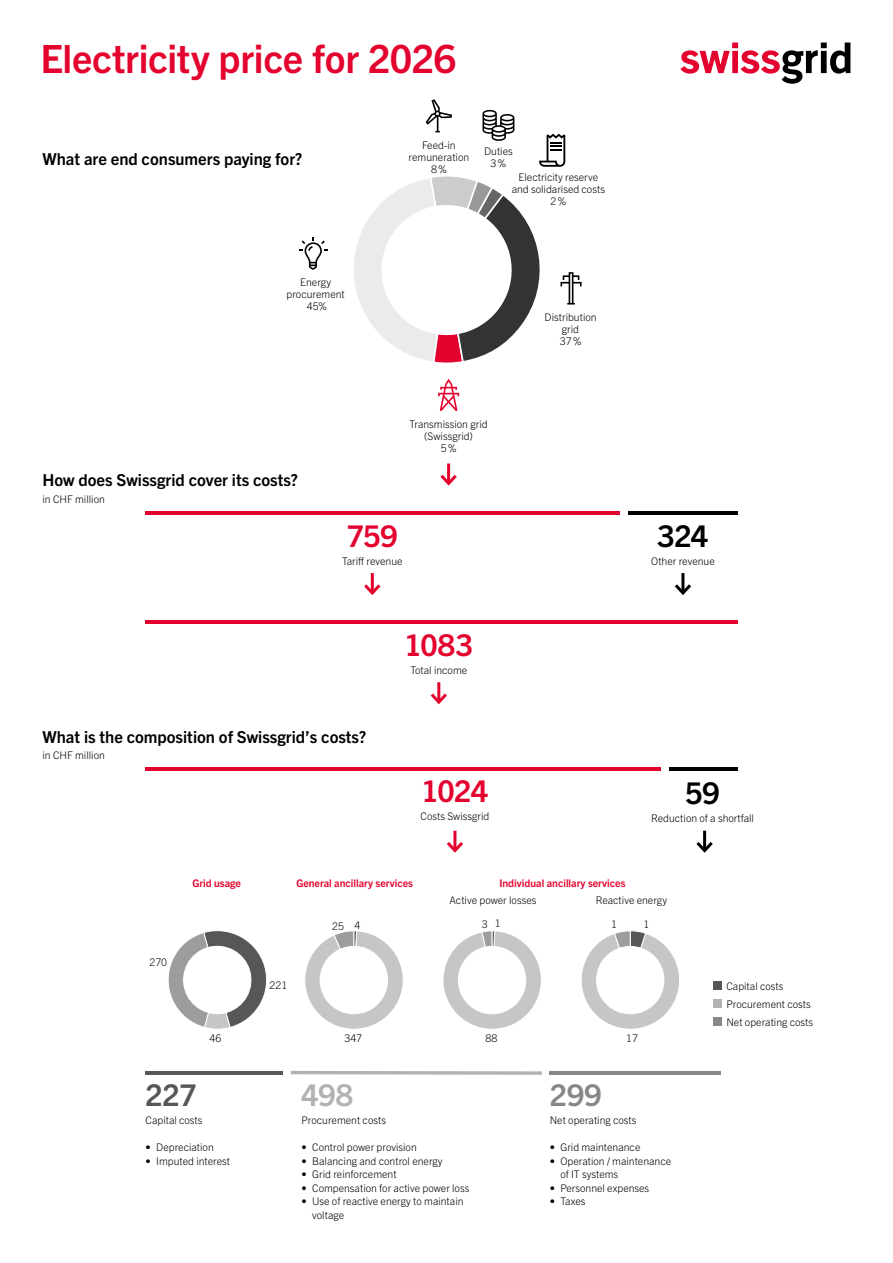
<style>
.page{position:relative;width:893px;height:1263px;background:#fff}
.page>*{position:absolute;margin:0;border:0;box-sizing:border-box;transform-origin:0 0}
.t1{font:700 39px "Trade Gothic Next LT Pro";letter-spacing:-.01em;color:#e4032e}
.t2{font:700 30px "Trade Gothic Next LT Pro";letter-spacing:-.01em;color:#e4032e}
.t3{font:700 30px "Trade Gothic Next LT Pro";color:#000}
.t4{font:700 30px "Trade Gothic Next LT Pro";color:#575757}
.t5{font:700 30px "Trade Gothic Next LT Pro";color:#b2b2b2}
.t6{font:700 30px "Trade Gothic Next LT Pro";color:#878787}
.t7{font:700 16.5px "Trade Gothic Next LT Pro";color:#000}
.t8{font:300 10.5px/12px "Trade Gothic Next LT Pro";color:#000;text-align:center}
.t9{font:700 10.5px "Trade Gothic Next LT Pro";color:#e4032e}
</style>
<div class="page">
<svg style="left:680px;top:43px;width:170px;height:41px"></svg>
<hr style="left:371px;top:573px;width:3px;height:20px;background:#e4032e">
<svg style="left:364px;top:581px;width:17px;height:14px"></svg>
<hr style="left:146px;top:511px;width:478px;height:4px;background:#e4032e">
<hr style="left:146px;top:621px;width:592px;height:3px;background:#e4032e">
<hr style="left:681px;top:573px;width:3px;height:20px;background:#000">
<svg style="left:675px;top:581px;width:16px;height:14px"></svg>
<hr style="left:624px;top:511px;width:114px;height:4px;background:#000">
<hr style="left:453px;top:831px;width:3px;height:19px;background:#e4032e">
<svg style="left:447px;top:839px;width:16px;height:14px"></svg>
<hr style="left:146px;top:767px;width:515px;height:3px;background:#e4032e">
<hr style="left:661px;top:767px;width:77px;height:3px;background:#000">
<hr style="left:437px;top:682px;width:3px;height:20px;background:#e4032e">
<svg style="left:430px;top:690px;width:17px;height:15px"></svg>
<hr style="left:703px;top:831px;width:3px;height:19px;background:#000">
<svg style="left:696px;top:839px;width:17px;height:14px"></svg>
<div style="left:620px;top:511px;width:8px;height:5px;background:#fff"></div>
<div style="left:661px;top:766px;width:8px;height:5px;background:#fff"></div>
<div style="left:713px;top:981px;width:9px;height:8px;background:#575757"></div>
<div style="left:713px;top:999px;width:9px;height:8px;background:#b2b2b2"></div>
<div style="left:713px;top:1017px;width:9px;height:8px;background:#878787"></div>
<hr style="left:146px;top:1071px;width:137px;height:3px;background:#575757">
<hr style="left:546px;top:1071px;width:175px;height:3px;background:#878787">
<svg style="left:168px;top:930px;width:99px;height:99px"></svg>
<svg style="left:305px;top:931px;width:98px;height:98px"></svg>
<div style="left:320px;top:946px;width:68px;height:68px;background:#fff;border-radius:50%"></div>
<div style="left:320px;top:946px;width:68px;height:68px;border:1px solid #fff;border-radius:50%"></div>
<svg style="left:443px;top:931px;width:98px;height:98px"></svg>
<div style="left:458px;top:946px;width:68px;height:68px;background:#fff;border-radius:50%"></div>
<div style="left:458px;top:946px;width:68px;height:68px;border:1px solid #fff;border-radius:50%"></div>
<svg style="left:581px;top:931px;width:98px;height:98px"></svg>
<div style="left:597px;top:946px;width:67px;height:68px;background:#fff;border-radius:50%"></div>
<div style="left:596px;top:946px;width:68px;height:68px;border:1px solid #fff;border-radius:50%"></div>
<svg style="left:291px;top:1071px;width:258px;height:4px"></svg>
<svg style="left:354px;top:176px;width:186px;height:187px"></svg>
<hr style="left:447px;top:463px;width:3px;height:20px;background:#e4032e">
<svg style="left:440px;top:472px;width:17px;height:14px"></svg>
<svg style="left:438px;top:379px;width:21px;height:32px"></svg>
<svg style="left:560px;top:272px;width:22px;height:33px"></svg>
<svg style="left:426px;top:99px;width:26px;height:33px"></svg>
<svg style="left:482px;top:110px;width:32px;height:31px"></svg>
<svg style="left:539px;top:134px;width:26px;height:33px"></svg>
<svg style="left:299px;top:237px;width:29px;height:33px"></svg>
<h1 class="t1" style="left:40px;top:32px;width:417px">Electricity price for 2026</h1>
<h3 class="t7" style="left:43px;top:148px;width:261px">What are end consumers paying for?</h3>
<p class="t8" style="left:409px;top:139px;width:62px">Feed-in remuneration<br>8%</p>
<p class="t8" style="left:484px;top:144px;width:30px">Duties<br>3%</p>
<p class="t8" style="left:512px;top:171px;width:95px">Electricity reserve and solidarised costs<br>2%</p>
<p class="t8" style="left:287px;top:276px;width:60px">Energy procurement<br>45%</p>
<p class="t8" style="left:544px;top:311px;width:54px">Distribution grid<br>37%</p>
<h3 class="t7" style="left:43px;top:468px;width:257px">How does Swissgrid cover its costs?</h3>
<p class="t8" style="left:43px;top:492px;width:64px">in CHF million</p>
<p class="t8" style="left:410px;top:417px;width:80px">Transmission grid (Swissgrid)<br>5%</p>
<h2 class="t2" style="left:347px;top:515px;width:52px">759</h2>
<p class="t8" style="left:342px;top:554px;width:62px">Tariff revenue</p>
<h2 class="t2" style="left:405px;top:624px;width:70px">1083</h2>
<p class="t8" style="left:410px;top:663px;width:58px">Total income</p>
<h3 class="t7" style="left:43px;top:725px;width:325px">What is the composition of Swissgrid’s costs?</h3>
<p class="t8" style="left:43px;top:749px;width:64px">in CHF million</p>
<h2 class="t2" style="left:422px;top:770px;width:68px">1024</h2>
<p class="t8" style="left:420px;top:810px;width:70px">Costs Swissgrid</p>
<h2 class="t3" style="left:657px;top:515px;width:52px">324</h2>
<p class="t8" style="left:651px;top:554px;width:65px">Other revenue</p>
<h2 class="t3" style="left:686px;top:772px;width:36px">59</h2>
<p class="t8" style="left:651px;top:812px;width:104px">Reduction of a shortfall</p>
<p class="t9" style="left:192px;top:875px;width:50px">Grid usage</p>
<p class="t9" style="left:296px;top:875px;width:118px">General ancillary services</p>
<p class="t9" style="left:499px;top:875px;width:128px">Individual ancillary services</p>
<p class="t8" style="left:449px;top:894px;width:88px">Active power losses</p>
<p class="t8" style="left:596px;top:894px;width:73px">Reactive energy</p>
<p class="t8" style="left:332px;top:919px;width:13px">25</p>
<p class="t8" style="left:482px;top:917px;width:20px">3 1</p>
<p class="t8" style="left:355px;top:918px;width:7px">4</p>
<p class="t8" style="left:611px;top:918px;width:7px">1</p>
<p class="t8" style="left:643px;top:918px;width:7px">1</p>
<p class="t8" style="left:149px;top:955px;width:19px">270</p>
<p class="t8" style="left:269px;top:979px;width:19px">221</p>
<p class="t8" style="left:726px;top:976px;width:88px;line-height:18px;text-align:left">Capital costs<br>Procurement costs<br>Net operating costs</p>
<p class="t8" style="left:210px;top:1031px;width:13px">46</p>
<p class="t8" style="left:344px;top:1031px;width:19px">347</p>
<p class="t8" style="left:486px;top:1031px;width:13px">88</p>
<p class="t8" style="left:626px;top:1031px;width:13px">17</p>
<h2 class="t4" style="left:146px;top:1074px;width:53px">227</h2>
<p class="t8" style="left:146px;top:1114px;width:59px">Capital costs</p>
<p class="t8" style="left:146px;top:1141px;width:70px">• Depreciation</p>
<p class="t8" style="left:146px;top:1154px;width:86px">• Imputed interest</p>
<h2 class="t5" style="left:302px;top:1074px;width:53px">498</h2>
<p class="t8" style="left:302px;top:1114px;width:86px">Procurement costs</p>
<p class="t8" style="left:302px;top:1141px;width:117px">• Control power provision</p>
<p class="t8" style="left:302px;top:1154px;width:143px">• Balancing and control energy</p>
<p class="t8" style="left:302px;top:1168px;width:97px">• Grid reinforcement</p>
<p class="t8" style="left:302px;top:1181px;width:169px">• Compensation for active power loss</p>
<p class="t8" style="left:312px;top:1194px;width:153px;line-height:13.5px;text-align:left;text-indent:-11px">• Use of reactive energy to maintain voltage</p>
<h2 class="t6" style="left:550px;top:1074px;width:54px">299</h2>
<p class="t8" style="left:550px;top:1114px;width:88px">Net operating costs</p>
<p class="t8" style="left:550px;top:1141px;width:92px">• Grid maintenance</p>
<p class="t8" style="left:560px;top:1153px;width:112px;line-height:13.5px;text-align:left;text-indent:-11px">• Operation / maintenance of IT systems</p>
<p class="t8" style="left:550px;top:1181px;width:101px">• Personnel expenses</p>
<p class="t8" style="left:550px;top:1195px;width:37px">• Taxes</p>
</div>
